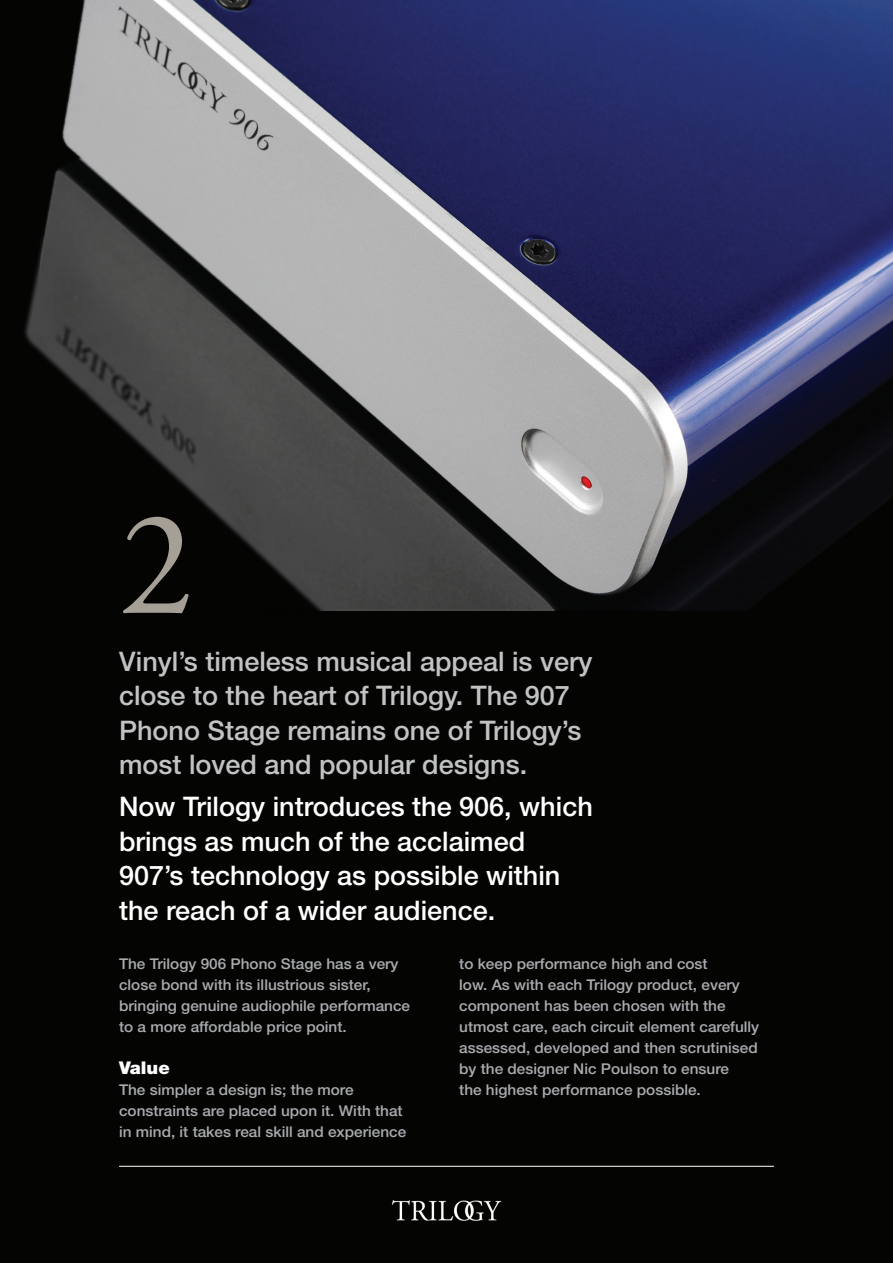
<style>
.page{position:relative;width:893px;height:1263px;background:#040503}
.page>*{position:absolute;margin:0;border:0;box-sizing:border-box;transform-origin:0 0}
.t1{font:150px "Adobe Garamond Pro";color:#a69f96}
.t2{font:500 27px/34.5px "Helvetica Neue LT Std";color:#c1c2c4}
.t3{font:500 27px/34.5px "Helvetica Neue LT Std";color:#fff}
.t4{font:900 17.55px "Helvetica Neue LT Std";color:#fff}
.t5{font:500 14.85px/21px "Helvetica Neue LT Std";color:#aaabaf}
</style>
<div class="page">
<img style="left:24px;top:0;width:869px;height:610px">
<img style="left:391px;top:1200px;width:111px;height:21px">
<hr style="left:119px;top:1166px;width:655px;height:1px;background:#fff">
<h1 class="t1" style="left:119px;top:475px;width:76px">2</h1>
<h2 class="t2" style="left:119px;top:644px;width:475px">Vinyl’s timeless musical appeal is very close to the heart of Trilogy. The 907<br>Phono Stage remains one of Trilogy’s most loved and popular designs.</h2>
<h2 class="t3" style="left:119px;top:789px;width:475px">Now Trilogy introduces the 906, which brings as much of the acclaimed 907’s technology as possible within the reach of a wider audience.</h2>
<p class="t5" style="left:119px;top:953px;width:293px">The Trilogy 906 Phono Stage has a very close bond with its illustrious sister, bringing genuine audiophile performance to a more affordable price point.</p>
<p class="t4" style="left:119px;top:1057px;width:52px">Value</p>
<p class="t5" style="left:119px;top:1079px;width:289px">The simpler a design is; the more constraints are placed upon it. With that in mind, it takes real skill and experience</p>
<p class="t5" style="left:459px;top:953px;width:301px">to keep performance high and cost<br>low. As with each Trilogy product, every component has been chosen with the utmost care, each circuit element carefully assessed, developed and then scrutinised by the designer Nic Poulson to ensure<br>the highest performance possible.</p>
</div>
